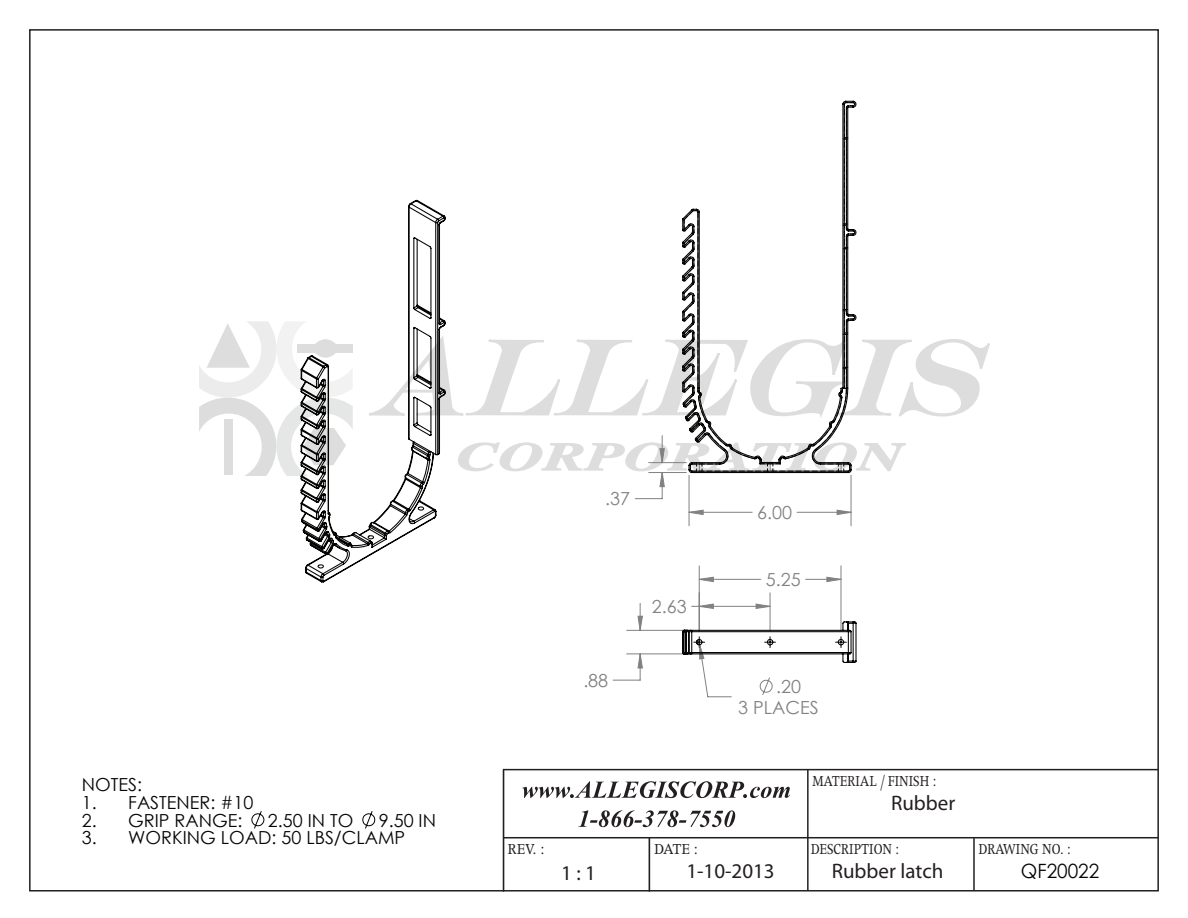
<style>
.page{position:relative;width:1188px;height:918px;background:#fff}
.page>*{position:absolute;margin:0;border:0;box-sizing:border-box;transform-origin:0 0}
.t1{font:21px "Myriad Pro";color:#231f20}
.t2{font:19.65px "Century Gothic";color:#040503;scale:.96 1}
.t3{font:18px "Century Gothic";color:#050504}
.t4{font:18px/21.6px "Century Gothic";color:#808180}
.t5{font:17.25px "Apollo";color:#231f20;scale:.79 1}
.t6{font:17.25px "Apollo";color:#231f20;scale:.89 1}
</style>
<div class="page">
<svg style="left:199px;top:321px;width:101px;height:155px"></svg>
<hr style="left:807px;top:770px;width:2px;height:121px;background:#231f20">
<hr style="left:973px;top:838px;width:2px;height:53px;background:#231f20">
<hr style="left:504px;top:769px;width:654px;height:1px;background:#231f20">
<hr style="left:503px;top:770px;width:1px;height:121px;background:#231f20">
<hr style="left:504px;top:837px;width:654px;height:1px;background:#231f20">
<hr style="left:649px;top:838px;width:1px;height:53px;background:#231f20">
<svg style="left:522px;top:781px;width:268px;height:17px"></svg>
<svg style="left:578px;top:810px;width:157px;height:17px"></svg>
<svg style="left:612px;top:475px;width:240px;height:223px"></svg>
<svg style="left:638px;top:472px;width:213px;height:196px"></svg>
<svg style="left:446px;top:101px;width:543px;height:371px"></svg>
<svg style="left:682px;top:621px;width:175px;height:43px"></svg>
<svg style="left:300px;top:199px;width:146px;height:384px"></svg>
<svg style="left:251px;top:811px;width:14px;height:18px"></svg>
<svg style="left:362px;top:811px;width:14px;height:18px"></svg>
<p class="t3" style="left:82px;top:772px;width:62px">NOTES:</p>
<p class="t3" style="left:82px;top:790px;width:173px">1. FASTENER: #10</p>
<p class="t3" style="left:82px;top:807px;width:162px">2. GRIP RANGE:</p>
<p class="t3" style="left:268px;top:807px;width:87px">2.50 IN TO</p>
<p class="t3" style="left:379px;top:807px;width:59px">9.50 IN</p>
<p class="t3" style="left:82px;top:825px;width:325px">3. WORKING LOAD: 50 LBS/CLAMP</p>
<p class="t4" style="left:605px;top:488px;width:26px">.37</p>
<p class="t4" style="left:583px;top:669px;width:26px">.88</p>
<p class="t4" style="left:652px;top:595px;width:36px">2.63</p>
<p class="t4" style="left:757px;top:502px;width:36px">6.00</p>
<p class="t4" style="left:766px;top:569px;width:36px">5.25</p>
<p class="t4" style="left:738px;top:675px;width:82px;text-indent:38px">.20<br>3 PLACES</p>
<p class="t5" style="left:812px;top:772px;width:159px">MATERIAL / FINISH :</p>
<p class="t1" style="left:891px;top:790px;width:66px">Rubber</p>
<p class="t6" style="left:508px;top:839px;width:43px">REV. :</p>
<p class="t6" style="left:654px;top:839px;width:50px">DATE :</p>
<p class="t5" style="left:811px;top:839px;width:114px">DESCRIPTION :</p>
<p class="t5" style="left:979px;top:840px;width:118px">DRAWING NO. :</p>
<p class="t1" style="left:561px;top:860px;width:36px">1 : 1</p>
<p class="t1" style="left:686px;top:858px;width:90px">1-10-2013</p>
<p class="t1" style="left:832px;top:858px;width:113px">Rubber latch</p>
<p class="t2" style="left:1021px;top:857px;width:83px">QF20022</p>
</div>
